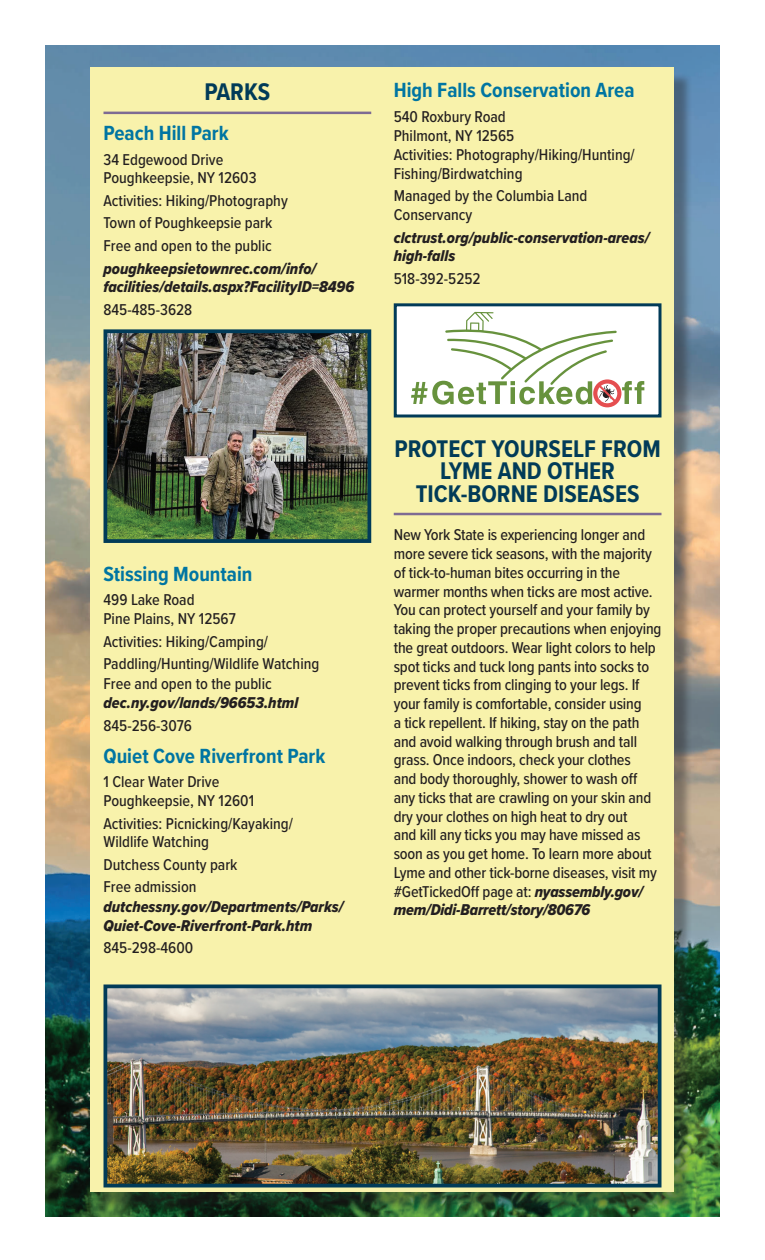
<style>
.page{position:relative;width:765px;height:1260px;background:#fff}
.page>*{position:absolute;margin:0;border:0;box-sizing:border-box;transform-origin:0 0}
.t1{font:700 25px/22.5px "Proxima Nova Cond";color:#013b58;text-align:center}
.t2{font:700 21.25px "Proxima Nova Cond";color:#0075a2}
.t3{font:500 16.25px/18.8px "Proxima Nova Cond";letter-spacing:-.01em;color:#231f20}
.t4{font:16.25px/18.8px "Proxima Nova Cond Extrabld It";color:#231f20}
.s1{font-family:"Proxima Nova Cond Extrabld It";font-weight:400}
</style>
<div class="page">
<img style="left:45px;top:45px;width:675px;height:1172px">
<div style="left:95px;top:73px;width:597px;height:1138px;background:#231f20;opacity:.39"></div>
<div style="left:90px;top:68px;width:584px;height:1124px;background:#f8f2ab"></div>
<img style="left:109px;top:990px;width:548px;height:193px">
<div style="left:104px;top:985px;width:558px;height:203px;border:4px solid #013b58"></div>
<div style="left:395px;top:305px;width:265px;height:111px;background:#fff"></div>
<svg style="left:411px;top:312px;width:233px;height:95px"></svg>
<div style="left:394px;top:303px;width:268px;height:114px;border:3px solid #013b58"></div>
<hr style="left:104px;top:112px;width:267px;height:2px;background:#7e6b93">
<hr style="left:394px;top:513px;width:267px;height:2px;background:#7e6b93">
<img style="left:109px;top:334px;width:257px;height:204px">
<div style="left:104px;top:329px;width:267px;height:214px;border:4px solid #013b58"></div>
<h1 class="t1" style="left:204px;top:80px;width:67px">PARKS</h1>
<h2 class="t2" style="left:104px;top:118px;width:127px">Peach Hill Park</h2>
<p class="t3" style="left:104px;top:149px;width:155px">34 Edgewood Drive<br>Poughkeepsie, NY 12603</p>
<p class="t3" style="left:104px;top:189px;width:186px;line-height:22.5px">Activities: Hiking/Photography<br>Town of Poughkeepsie park<br>Free and open to the public</p>
<p class="t4" style="left:104px;top:258px;width:252px">poughkeepsietownrec.com/info/ facilities/details.aspx?FacilityID=8496</p>
<p class="t3" style="left:104px;top:299px;width:90px">845-485-3628</p>
<h2 class="t2" style="left:394px;top:75px;width:242px">High Falls Conservation Area</h2>
<p class="t3" style="left:394px;top:106px;width:243px">540 Roxbury Road<br>Philmont, NY 12565<br>Activities: Photography/Hiking/Hunting/<br>Fishing/Birdwatching</p>
<p class="t3" style="left:394px;top:186px;width:195px">Managed by the Columbia Land<br>Conservancy</p>
<p class="t4" style="left:394px;top:228px;width:257px">clctrust.org/public-conservation-areas/ high-falls</p>
<p class="t3" style="left:394px;top:268px;width:88px">518-392-5252</p>
<h2 class="t2" style="left:104px;top:558px;width:151px">Stissing Mountain</h2>
<p class="t3" style="left:104px;top:590px;width:134px">499 Lake Road<br>Pine Plains, NY 12567</p>
<p class="t3" style="left:104px;top:629px;width:217px;line-height:22.5px">Activities: Hiking/Camping/<br>Paddling/Hunting/Wildlife Watching</p>
<p class="t3" style="left:104px;top:673px;width:170px">Free and open to the public</p>
<p class="t4" style="left:104px;top:693px;width:196px">dec.ny.gov/lands/96653.html</p>
<p class="t3" style="left:104px;top:715px;width:90px">845-256-3076</p>
<h2 class="t2" style="left:104px;top:740px;width:223px">Quiet Cove Riverfront Park</h2>
<p class="t3" style="left:104px;top:772px;width:152px">1 Clear Water Drive<br>Poughkeepsie, NY 12601</p>
<p class="t3" style="left:104px;top:813px;width:191px">Activities: Picnicking/Kayaking/<br>Wildlife Watching</p>
<p class="t3" style="left:104px;top:853px;width:136px;line-height:22.5px">Dutchess County park<br>Free admission</p>
<p class="t4" style="left:104px;top:897px;width:242px">dutchessny.gov/Departments/Parks/<br>Quiet-Cove-Riverfront-Park.htm</p>
<p class="t3" style="left:104px;top:938px;width:91px">845-298-4600</p>
<h1 class="t1" style="left:394px;top:436px;width:268px">PROTECT YOURSELF FROM<br>LYME AND OTHER<br>TICK-BORNE DISEASES</h1>
<p class="t3" style="left:394px;top:525px;width:269px">New York State is experiencing longer and more severe tick seasons, with the majority of tick-to-human bites occurring in the warmer months when ticks are most active.<br>You can protect yourself and your family by taking the proper precautions when enjoying the great outdoors. Wear light colors to help spot ticks and tuck long pants into socks to prevent ticks from clinging to your legs. If your family is comfortable, consider using<br>a tick repellent. If hiking, stay on the path and avoid walking through brush and tall grass. Once indoors, check your clothes<br>and body thoroughly, shower to wash off any ticks that are crawling on your skin and dry your clothes on high heat to dry out<br>and kill any ticks you may have missed as soon as you get home. To learn more about Lyme and other tick-borne diseases, visit my #GetTickedOff page at: <span class="s1">nyassembly.gov/</span></p>
<p class="t4" style="left:394px;top:900px;width:198px">mem/Didi-Barrett/story/80676</p>
</div>
